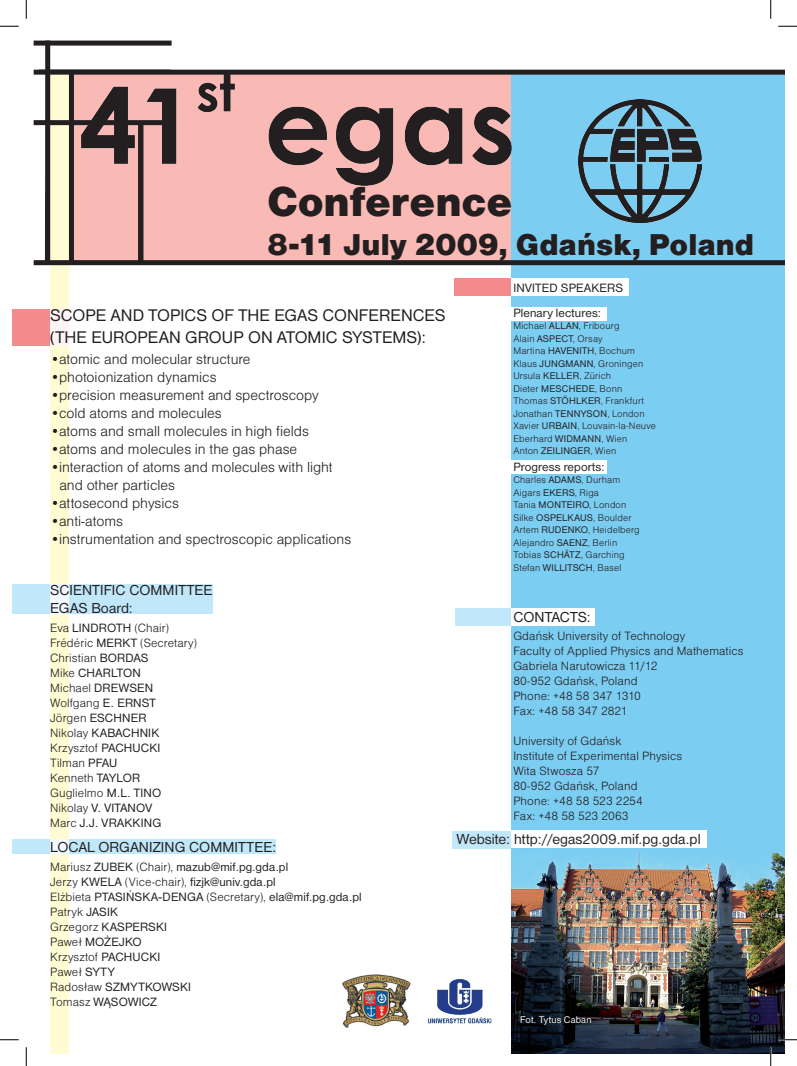
<style>
.page{position:relative;width:797px;height:1066px;background:#fff}
.page>*{position:absolute;margin:0;border:0;box-sizing:border-box;transform-origin:0 0}
.t1{font:43.5px "Nimbus San DEE Blac";letter-spacing:-.005em;color:#231f20}
.t2{font:31.25px "Nimbus San DEE Blac";color:#231f20}
.t3{font:17.5px "Nimbus San DEE";color:#231f20}
.t4{font:15px "Nimbus San DEE Ligh";letter-spacing:-.005em;color:#231f20}
.t5{font:15px "Nimbus San DEE";letter-spacing:.005em;color:#231f20}
.t6{font:12.5px "Nimbus San DEE Ligh";letter-spacing:.005em;color:#231f20}
.t7{font:12.5px "Nimbus San DEE";letter-spacing:.01em;color:#231f20}
.t8{font:10px "Nimbus San DEE Ligh";letter-spacing:.015em;color:#231f20}
.t9{font:10px "Nimbus San DEE";letter-spacing:.02em;color:#fff}
.s1{font-family:"Nimbus San DEE"}
.s2{font-family:"Nimbus San DEE Ligh"}
</style>
<div class="page">
<img style="left:511px;top:75px;width:274px;height:979px">
<div style="left:50px;top:72px;width:19px;height:982px;background:#fffbd2"></div>
<div style="left:12px;top:839px;width:263px;height:15px;background:#c1e8fa"></div>
<div style="left:12px;top:584px;width:201px;height:30px;background:#c1e8fa"></div>
<div style="left:511px;top:608px;width:83px;height:18px;background:#fff"></div>
<div style="left:511px;top:831px;width:195px;height:17px;background:#fff"></div>
<div style="left:511px;top:279px;width:118px;height:17px;background:#fff"></div>
<div style="left:511px;top:307px;width:95px;height:13px;background:#fff"></div>
<div style="left:511px;top:461px;width:95px;height:13px;background:#fff"></div>
<svg style="left:455px;top:608px;width:56px;height:18px"></svg>
<svg style="left:452px;top:831px;width:59px;height:17px"></svg>
<svg style="left:12px;top:309px;width:57px;height:36px;background:#f7adae"></svg>
<div style="left:454px;top:279px;width:57px;height:17px;background:#f38a8b"></div>
<img style="left:578px;top:99px;width:123px;height:123px">
<img style="left:342px;top:975px;width:69px;height:52px">
<img style="left:428px;top:979px;width:63px;height:45px">
<img style="left:40px;top:62px;width:479px;height:217px">
<div style="left:34px;top:70px;width:751px;height:5px;background:#231f20"></div>
<div style="left:34px;top:260px;width:751px;height:5px;background:#231f20"></div>
<div style="left:45px;top:41px;width:5px;height:222px;background:#231f20"></div>
<div style="left:69px;top:72px;width:5px;height:189px;background:#231f20"></div>
<div style="left:138px;top:123px;width:5px;height:139px;background:#231f20"></div>
<div style="left:34px;top:41px;width:138px;height:5px;background:#231f20"></div>
<div style="left:34px;top:120px;width:138px;height:5px;background:#231f20"></div>
<svg style="left:0;top:25px;width:19px;height:2px"></svg>
<svg style="left:778px;top:25px;width:19px;height:2px"></svg>
<svg style="left:0;top:1039px;width:19px;height:1px"></svg>
<svg style="left:778px;top:1039px;width:19px;height:1px"></svg>
<svg style="left:25px;top:0;width:2px;height:19px"></svg>
<svg style="left:25px;top:1047px;width:2px;height:19px"></svg>
<svg style="left:770px;top:0;width:1px;height:19px"></svg>
<svg style="left:770px;top:1047px;width:1px;height:19px"></svg>
<p class="t1" style="left:267px;top:176px;width:247px">Conference</p>
<p class="t2" style="left:267px;top:226px;width:488px">8-11 July 2009, Gdańsk, Poland</p>
<p class="t3" style="left:50px;top:306px;width:397px">SCOPE AND TOPICS OF THE EGAS CONFERENCES</p>
<p class="t3" style="left:50px;top:327px;width:378px">(THE EUROPEAN GROUP ON ATOMIC SYSTEMS):</p>
<p class="t4" style="left:50px;top:351px;width:202px">•atomic and molecular structure</p>
<p class="t4" style="left:50px;top:369px;width:168px">•photoionization dynamics</p>
<p class="t4" style="left:50px;top:387px;width:270px">•precision measurement and spectroscopy</p>
<p class="t4" style="left:50px;top:405px;width:173px">•cold atoms and molecules</p>
<p class="t4" style="left:50px;top:423px;width:260px">•atoms and small molecules in high fields</p>
<p class="t4" style="left:50px;top:441px;width:248px">•atoms and molecules in the gas phase</p>
<p class="t4" style="left:50px;top:459px;width:284px">•interaction of atoms and molecules with light</p>
<p class="t4" style="left:59px;top:477px;width:117px">and other particles</p>
<p class="t4" style="left:50px;top:495px;width:130px">•attosecond physics</p>
<p class="t4" style="left:50px;top:513px;width:74px">•anti-atoms</p>
<p class="t4" style="left:50px;top:531px;width:302px">•instrumentation and spectroscopic applications</p>
<p class="t5" style="left:50px;top:582px;width:164px">SCIENTIFIC COMMITTEE</p>
<p class="t5" style="left:50px;top:600px;width:84px">EGAS Board:</p>
<p class="t6" style="left:50px;top:621px;width:120px">Eva <span class="s1">LINDROTH</span> (Chair)</p>
<p class="t6" style="left:50px;top:636px;width:148px">Frédéric <span class="s1">MERKT</span> (Secretary)</p>
<p class="t6" style="left:50px;top:651px;width:100px">Christian <span class="s1">BORDAS</span></p>
<p class="t7" style="left:50px;top:665px;width:92px"><span class="s2">Mike</span> CHARLTON</p>
<p class="t6" style="left:50px;top:681px;width:105px">Michael <span class="s1">DREWSEN</span></p>
<p class="t6" style="left:50px;top:696px;width:107px">Wolfgang <span class="s1">E. ERNST</span></p>
<p class="t7" style="left:50px;top:710px;width:98px"><span class="s2">Jörgen</span> ESCHNER</p>
<p class="t7" style="left:50px;top:725px;width:110px"><span class="s2">Nikolay</span> KABACHNIK</p>
<p class="t6" style="left:50px;top:741px;width:112px">Krzysztof <span class="s1">PACHUCKI</span></p>
<p class="t6" style="left:50px;top:756px;width:69px">Tilman <span class="s1">PFAU</span></p>
<p class="t6" style="left:50px;top:771px;width:91px">Kenneth <span class="s1">TAYLOR</span></p>
<p class="t6" style="left:50px;top:786px;width:113px">Guglielmo <span class="s1">M.L. TINO</span></p>
<p class="t7" style="left:50px;top:800px;width:103px"><span class="s2">Nikolay</span> V. VITANOV</p>
<p class="t7" style="left:50px;top:815px;width:112px"><span class="s2">Marc</span> J.J. VRAKKING</p>
<p class="t5" style="left:50px;top:839px;width:228px">LOCAL ORGANIZING COMMITTEE:</p>
<p class="t7" style="left:50px;top:859px;width:239px"><span class="s2">Mariusz</span> ZUBEK <span class="s2">(Chair),</span> mazub@mif.pg.gda.pl</p>
<p class="t7" style="left:50px;top:874px;width:227px"><span class="s2">Jerzy</span> KWELA <span class="s2">(Vice-chair),</span> fizjk@univ.gda.pl</p>
<p class="t7" style="left:50px;top:889px;width:313px"><span class="s2">Elżbieta</span> PTASIŃSKA-DENGA <span class="s2">(Secretary),</span> ela@mif.pg.gda.pl</p>
<p class="t6" style="left:50px;top:904px;width:69px">Patryk <span class="s1">JASIK</span></p>
<p class="t7" style="left:50px;top:919px;width:118px"><span class="s2">Grzegorz</span> KASPERSKI</p>
<p class="t7" style="left:50px;top:934px;width:93px"><span class="s2">Paweł</span> MOŻEJKO</p>
<p class="t6" style="left:50px;top:949px;width:112px">Krzysztof <span class="s1">PACHUCKI</span></p>
<p class="t6" style="left:50px;top:964px;width:66px">Paweł <span class="s1">SYTY</span></p>
<p class="t7" style="left:50px;top:979px;width:142px"><span class="s2">Radosław</span> SZMYTKOWSKI</p>
<p class="t7" style="left:50px;top:994px;width:108px"><span class="s2">Tomasz</span> WĄSOWICZ</p>
<p class="t7" style="left:513px;top:281px;width:111px">INVITED SPEAKERS</p>
<p class="t7" style="left:513px;top:306px;width:89px">Plenary lectures:</p>
<p class="t8" style="left:513px;top:321px;width:108px">Michael <span class="s1">ALLAN</span>, Fribourg</p>
<p class="t8" style="left:513px;top:333px;width:91px">Alain <span class="s1">ASPECT</span>, Orsay</p>
<p class="t8" style="left:513px;top:346px;width:123px">Martina <span class="s1">HAVENITH</span>, Bochum</p>
<p class="t8" style="left:513px;top:358px;width:131px">Klaus <span class="s1">JUNGMANN</span>, Groningen</p>
<p class="t8" style="left:513px;top:371px;width:99px">Ursula <span class="s1">KELLER</span>, Zürich</p>
<p class="t8" style="left:513px;top:383px;width:110px">Dieter <span class="s1">MESCHEDE</span>, Bonn</p>
<p class="t8" style="left:513px;top:396px;width:132px">Thomas <span class="s1">STÖHLKER</span>, Frankfurt</p>
<p class="t8" style="left:513px;top:408px;width:133px">Jonathan <span class="s1">TENNYSON</span>, London</p>
<p class="t8" style="left:513px;top:421px;width:144px">Xavier <span class="s1">URBAIN</span>, Louvain-la-Neuve</p>
<p class="t8" style="left:513px;top:433px;width:115px">Eberhard <span class="s1">WIDMANN</span>, Wien</p>
<p class="t8" style="left:513px;top:446px;width:105px">Anton <span class="s1">ZEILINGER</span>, Wien</p>
<p class="t7" style="left:513px;top:459px;width:93px">Progress reports:</p>
<p class="t8" style="left:513px;top:474px;width:108px">Charles <span class="s1">ADAMS</span>, Durham</p>
<p class="t8" style="left:513px;top:487px;width:87px">Aigars <span class="s1">EKERS</span>, Riga</p>
<p class="t8" style="left:513px;top:499px;width:115px">Tania <span class="s1">MONTEIRO</span>, London</p>
<p class="t8" style="left:513px;top:512px;width:120px">Silke <span class="s1">OSPELKAUS</span>, Boulder</p>
<p class="t8" style="left:513px;top:524px;width:128px">Artem <span class="s1">RUDENKO</span>, Heidelberg</p>
<p class="t8" style="left:513px;top:537px;width:105px">Alejandro <span class="s1">SAENZ</span>, Berlin</p>
<p class="t8" style="left:513px;top:549px;width:113px">Tobias <span class="s1">SCHÄTZ</span>, Garching</p>
<p class="t8" style="left:513px;top:562px;width:110px">Stefan <span class="s1">WILLITSCH</span>, Basel</p>
<p class="t5" style="left:513px;top:608px;width:79px">CONTACTS:</p>
<p class="t6" style="left:513px;top:629px;width:173px">Gdańsk University of Technology</p>
<p class="t6" style="left:513px;top:644px;width:232px">Faculty of Applied Physics and Mathematics</p>
<p class="t6" style="left:513px;top:659px;width:146px">Gabriela Narutowicza 11/12</p>
<p class="t6" style="left:513px;top:674px;width:126px">80-952 Gdańsk, Poland</p>
<p class="t6" style="left:513px;top:689px;width:129px">Phone: +48 58 347 1310</p>
<p class="t6" style="left:513px;top:704px;width:116px">Fax: +48 58 347 2821</p>
<p class="t6" style="left:513px;top:734px;width:110px">University of Gdańsk</p>
<p class="t6" style="left:513px;top:749px;width:170px">Institute of Experimental Physics</p>
<p class="t6" style="left:513px;top:764px;width:88px">Wita Stwosza 57</p>
<p class="t6" style="left:513px;top:779px;width:126px">80-952 Gdańsk, Poland</p>
<p class="t6" style="left:513px;top:794px;width:131px">Phone: +48 58 523 2254</p>
<p class="t6" style="left:513px;top:809px;width:117px">Fax: +48 58 523 2063</p>
<p class="t5" style="left:457px;top:831px;width:245px">Website: http://egas2009.mif.pg.gda.pl</p>
<p class="t9" style="left:520px;top:1014px;width:73px">Fot. Tytus Caban</p>
</div>
